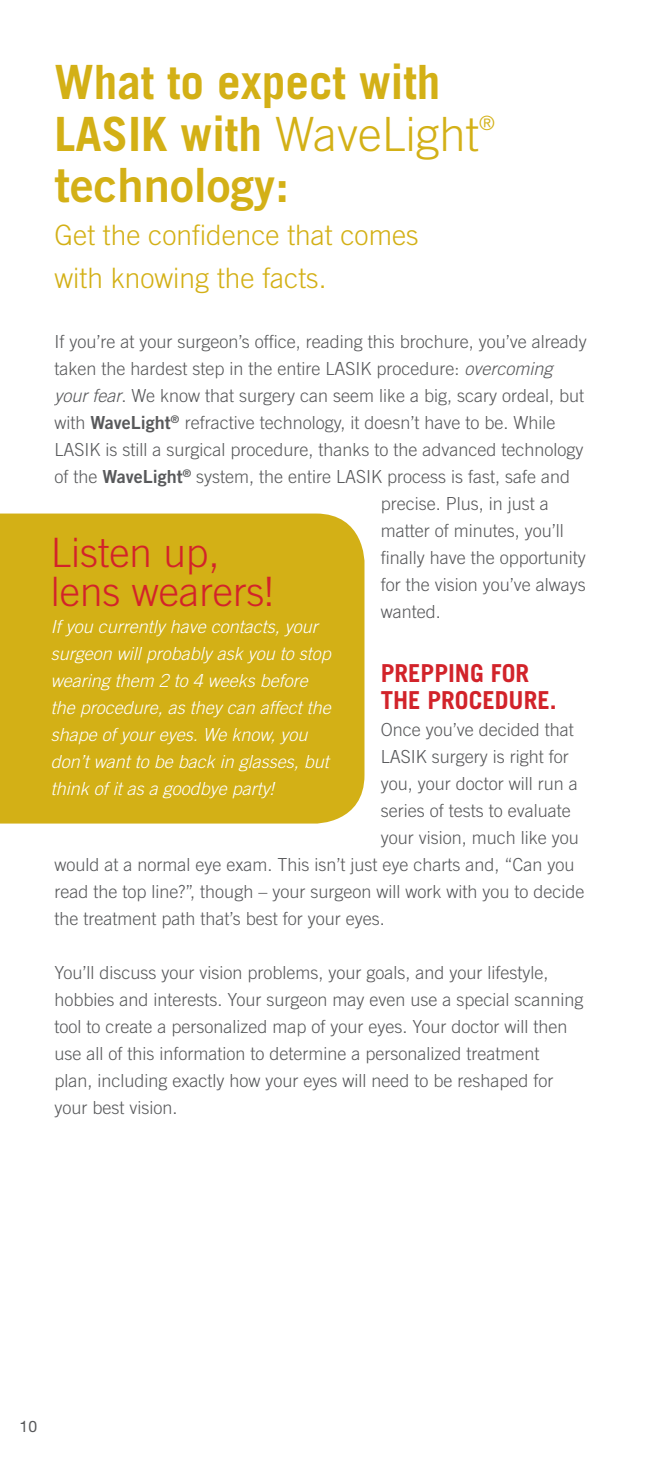
<style>
.page{position:relative;width:648px;height:1458px;background:#fff}
.page>*{position:absolute;margin:0;border:0;box-sizing:border-box;transform-origin:0 0}
.t1{font:700 47.25px/51.8px "Trade Gothic";color:#d3b016}
.t2{font:300 47.25px "Trade Gothic";color:#d3b016}
.t3{font:47.25px "Trade Gothic Bold Two";color:#d3b016}
.t4{font:300 40.5px/38.2px "Trade Gothic";color:#d2232a}
.t5{font:300 28.12px/42.8px "Trade Gothic";color:#d3b016}
.t6{font:700 24.75px/27px "Trade Gothic";color:#d2232a}
.t7{font:300 19.57px "Trade Gothic";color:#d3b016}
.t8{font:300 18px/27px "Trade Gothic";color:#58595b}
.t9{font:italic 300 18px/27px "Trade Gothic";color:#fff}
.t10{font:15.75px "Helvetica Neue";color:#58595b}
.s1{font-weight:700}
.s2{font-style:italic}
.s3{font-family:"Trade Gothic Bold Two";font-weight:400}
</style>
<div class="page">
<div style="left:0;top:514px;width:364px;height:310px;background:#d3b016"></div>
<h1 class="t1" style="left:55px;top:60px;width:387px">WHAT TO EXPECT WITH<br>LASI</h1>
<h1 class="t2" style="left:141px;top:116px;width:339px"><span class="s1">K WITH</span> WaveLight</h1>
<p class="t7" style="left:479px;top:116px;width:17px">®</p>
<h1 class="t3" style="left:55px;top:168px;width:236px">technology:</h1>
<h3 class="t5" style="left:55px;top:216px;width:366px">Get the confidence that comes with knowing the facts.</h3>
<p class="t8" style="left:55px;top:329px;width:534px">If you’re at your surgeon’s office, reading this brochure, you’ve already</p>
<p class="t8" style="left:55px;top:356px;width:503px">taken the hardest step in the entire LASIK procedure: <span class="s2">overcoming</span></p>
<p class="t8" style="left:55px;top:383px;width:531px"><span class="s2">your fear</span>. We know that surgery can seem like a big, scary ordeal, but</p>
<p class="t8" style="left:55px;top:410px;width:502px">with <span class="s3">WaveLight</span><sup>®</sup> refractive technology, it doesn’t have to be. While</p>
<p class="t8" style="left:55px;top:437px;width:531px">LASIK is still a surgical procedure, thanks to the advanced technology</p>
<p class="t8" style="left:55px;top:464px;width:517px">of the <span class="s3">WaveLight</span><sup>®</sup> system, the entire LASIK process is fast, safe and</p>
<p class="t8" style="left:381px;top:491px;width:170px">precise. Plus, in just a</p>
<p class="t8" style="left:381px;top:518px;width:185px">matter of minutes, you’ll</p>
<p class="t8" style="left:381px;top:545px;width:207px">finally have the opportunity</p>
<p class="t8" style="left:381px;top:572px;width:206px">for the vision you’ve always</p>
<p class="t8" style="left:381px;top:599px;width:62px">wanted.</p>
<h2 class="t4" style="left:51px;top:537px;width:224px">Listen up, lens wearers!</h2>
<p class="t9" style="left:51px;top:614px;width:285px">If you currently have contacts, your surgeon will probably ask you to stop wearing them 2 to 4 weeks before the procedure, as they can affect the shape of your eyes. We know, you don’t want to be back in glasses, but think of it as a goodbye party!</p>
<h3 class="t6" style="left:381px;top:660px;width:178px">PRE ING FOR<br>THE ROCEDURE.</h3>
<p class="t8" style="left:381px;top:718px;width:195px">Once you’ve decided that</p>
<p class="t8" style="left:381px;top:745px;width:189px">LASIK surgery is right for</p>
<p class="t8" style="left:381px;top:772px;width:199px">you, your doctor will run a</p>
<p class="t8" style="left:381px;top:799px;width:191px">series of tests to evaluate</p>
<p class="t8" style="left:381px;top:826px;width:199px">your vision, much like you</p>
<p class="t8" style="left:55px;top:853px;width:522px">would at a normal eye exam. This isn’t just eye charts and, “Can you</p>
<p class="t8" style="left:55px;top:880px;width:531px">read the top line?”, though – your surgeon will work with you to decide</p>
<p class="t8" style="left:55px;top:907px;width:332px">the treatment path that’s best for your eyes.</p>
<p class="t8" style="left:55px;top:961px;width:531px">You’ll discuss your vision problems, your goals, and your lifestyle, hobbies and interests. Your surgeon may even use a special scanning tool to create a personalized map of your eyes. Your doctor will then use all of this information to determine a personalized treatment<br>plan, including exactly how your eyes will need to be reshaped for your best vision.</p>
<p class="t10" style="left:20px;top:1420px;width:19px">10</p>
</div>
